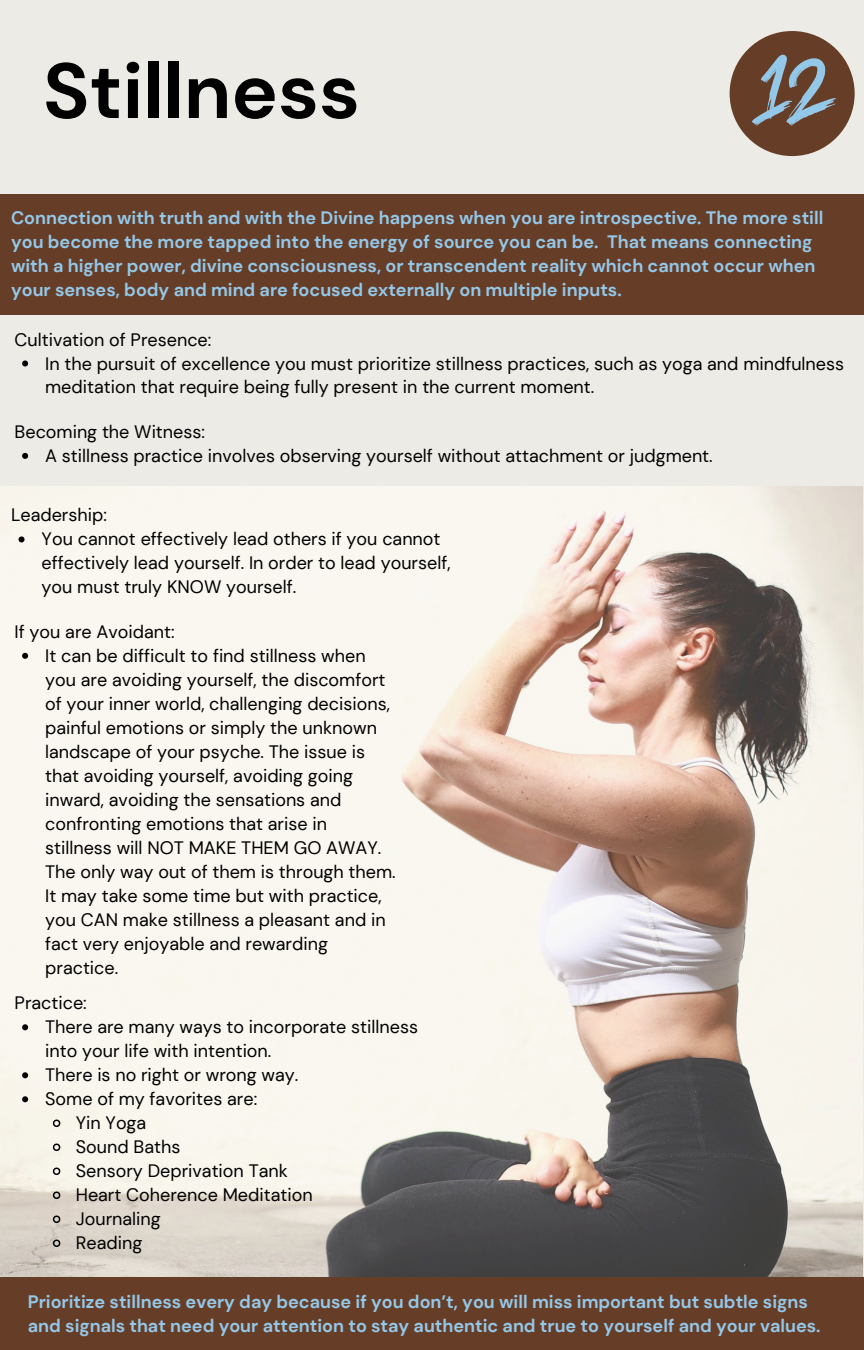
<style>
.page{position:relative;width:864px;height:1350px;background:#edebe6}
.page>*{position:absolute;margin:0;border:0;box-sizing:border-box;transform-origin:0 0}
.t1{font:700 78.08px "DM Sans";color:#000}
.t2{font:18px/24.1px "DM Sans";color:#000}
.t3{font:700 18px/24.1px "DM Sans";color:#94c8e9}
</style>
<div class="page">
<div style="left:730px;top:31px;width:125px;height:125px;background:#663d27;border-radius:50%"></div>
<img style="left:0;top:486px;width:863px;height:791px">
<svg style="left:752px;top:54px;width:83px;height:72px"></svg>
<div style="left:0;top:194px;width:864px;height:120px;background:#663d27"></div>
<svg style="left:22px;top:361px;width:6px;height:6px"></svg>
<svg style="left:22px;top:453px;width:6px;height:6px"></svg>
<svg style="left:19px;top:536px;width:6px;height:6px"></svg>
<svg style="left:22px;top:653px;width:6px;height:6px"></svg>
<svg style="left:22px;top:1024px;width:6px;height:6px"></svg>
<svg style="left:22px;top:1072px;width:6px;height:6px"></svg>
<svg style="left:22px;top:1096px;width:6px;height:6px"></svg>
<svg style="left:52px;top:1118px;width:9px;height:10px"></svg>
<svg style="left:52px;top:1142px;width:9px;height:10px"></svg>
<svg style="left:52px;top:1166px;width:9px;height:10px"></svg>
<svg style="left:52px;top:1190px;width:9px;height:10px"></svg>
<svg style="left:52px;top:1214px;width:9px;height:10px"></svg>
<svg style="left:52px;top:1238px;width:9px;height:10px"></svg>
<div style="left:0;top:1277px;width:864px;height:73px;background:#663d27"></div>
<p class="t1" style="left:43px;top:41px;width:319px">Stillness</p>
<p class="t3" style="left:11px;top:206px;width:814px">Connection with truth and with the Divine happens when you are introspective. The more still you become the more tapped into the energy of source you can be. That means connecting with a higher power, divine consciousness, or transcendent reality which cannot occur when your senses, body and mind are focused externally on multiple inputs.</p>
<p class="t2" style="left:15px;top:327px;width:198px">Cultivation of Presence:</p>
<p class="t2" style="left:45px;top:351px;width:800px">In the pursuit of excellence you must prioritize stillness practices, such as yoga and mindfulness meditation that require being fully present in the current moment.</p>
<p class="t2" style="left:15px;top:420px;width:192px">Becoming the Witness:</p>
<p class="t2" style="left:45px;top:444px;width:669px">A stillness practice involves observing yourself without attachment or judgment.</p>
<p class="t2" style="left:11px;top:503px;width:97px">Leadership:</p>
<p class="t2" style="left:42px;top:527px;width:411px">You cannot effectively lead others if you cannot effectively lead yourself. In order to lead yourself, you must truly KNOW yourself.</p>
<p class="t2" style="left:15px;top:620px;width:162px">If you are Avoidant:</p>
<p class="t2" style="left:45px;top:644px;width:352px">It can be difficult to find stillness when you are avoiding yourself, the discomfort of your inner world, challenging decisions, painful emotions or simply the unknown landscape of your psyche. The issue is that avoiding yourself, avoiding going inward, avoiding the sensations and confronting emotions that arise in stillness will NOT MAKE THEM GO AWAY.<br>The only way out of them is through them.<br>It may take some time but with practice, you CAN make stillness a pleasant and in fact very enjoyable and rewarding practice.</p>
<p class="t2" style="left:15px;top:991px;width:74px">Practice:</p>
<p class="t2" style="left:45px;top:1015px;width:374px">There are many ways to incorporate stillness into your life with intention.</p>
<p class="t2" style="left:45px;top:1063px;width:255px">There is no right or wrong way.</p>
<p class="t2" style="left:45px;top:1087px;width:214px">Some of my favorites are:</p>
<p class="t2" style="left:76px;top:1111px;width:72px">Yin Yoga</p>
<p class="t2" style="left:76px;top:1135px;width:106px">Sound Baths</p>
<p class="t2" style="left:76px;top:1159px;width:214px">Sensory Deprivation Tank</p>
<p class="t2" style="left:76px;top:1183px;width:238px">Heart Coherence Meditation</p>
<p class="t2" style="left:76px;top:1207px;width:87px">Journaling</p>
<p class="t2" style="left:76px;top:1231px;width:68px">Reading</p>
<p class="t3" style="left:28px;top:1290px;width:794px">Prioritize stillness every day because if you don’t, you will miss important but subtle signs and signals that need your attention to stay authentic and true to yourself and your values.</p>
</div>
